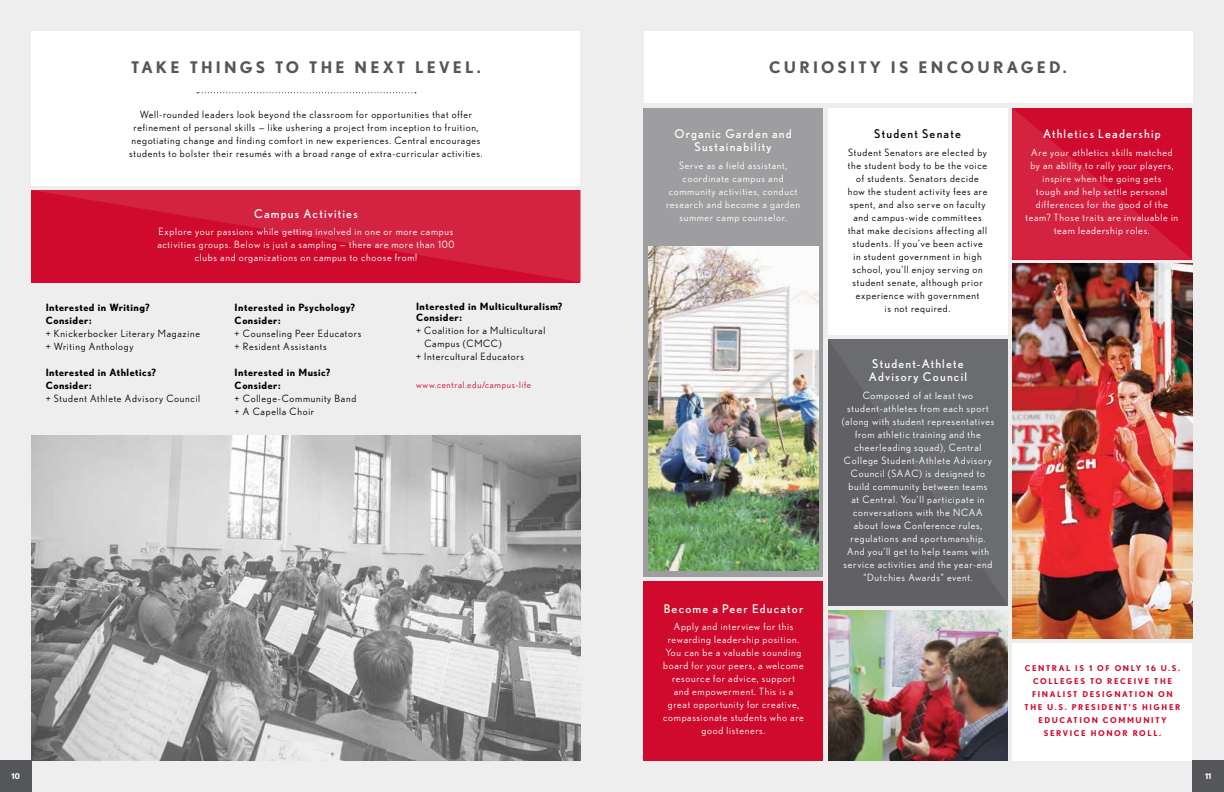
<style>
.page{position:relative;width:1224px;height:792px;background:#fff}
.page>*{position:absolute;margin:0;border:0;box-sizing:border-box;transform-origin:0 0}
.t1{font:700 16px "Nobel";letter-spacing:.2em;color:#55565a}
.t2{font:12px/13px "Nobel";letter-spacing:.1em;color:#fff}
.t3{font:12px "Nobel";letter-spacing:.1em;color:#000}
.t4{font:10px/13px "Nobel";letter-spacing:.07em;color:#fff;text-align:center}
.t5{font:10px/13px "Nobel";letter-spacing:.07em;color:#000}
.t6{font:700 10px/13px "Nobel";letter-spacing:.05em;color:#000}
.t7{font:9px "Nobel";letter-spacing:.08em;color:#cf0a2c}
.t8{font:700 8px/13px "Nobel";letter-spacing:.2em;color:#cf0a2c}
.t9{font:700 8px "Nobel";color:#fff}
</style>
<div class="page">
<div style="left:612px;top:0;width:612px;height:792px;background:#eee"></div>
<div style="left:0;top:0;width:612px;height:792px;background:#eee"></div>
<svg style="left:32px;top:190px;width:548px;height:92px;background:#d11636"></svg>
<div style="left:32px;top:32px;width:548px;height:154px;background:#fff"></div>
<div style="left:644px;top:32px;width:548px;height:71px;background:#fff"></div>
<svg style="left:197px;top:92px;width:219px;height:1px"></svg>
<img style="left:32px;top:436px;width:548px;height:324px">
<div style="left:644px;top:108px;width:180px;height:468px;background:#9e9ea0"></div>
<img style="left:828px;top:610px;width:180px;height:150px">
<img style="left:648px;top:247px;width:171px;height:323px">
<svg style="left:1012px;top:108px;width:180px;height:151px;background:#d11636"></svg>
<div style="left:644px;top:581px;width:180px;height:179px;background:#cf0a2c"></div>
<svg style="left:828px;top:339px;width:180px;height:267px;background:#656669"></svg>
<div style="left:828px;top:108px;width:180px;height:227px;background:#fff"></div>
<div style="left:1012px;top:643px;width:180px;height:117px;background:#fff"></div>
<img style="left:1012px;top:264px;width:180px;height:375px">
<div style="left:0;top:760px;width:32px;height:32px;background:#55565a"></div>
<div style="left:1192px;top:760px;width:32px;height:32px;background:#55565a"></div>
<h1 class="t1" style="left:131px;top:58px;width:351px">TAKE THINGS TO THE NEXT L EVEL .</h1>
<h1 class="t1" style="left:769px;top:58px;width:299px">CURIOS ITY IS ENCO URAGED.</h1>
<p class="t5" style="left:129px;top:108px;width:355px;text-align:center">Well-rounded leaders look beyond the classroom for opportunities that offer refinement of personal skills — like ushering a project from inception to fruition, negotiating change and finding comfort in new experiences. Central encourages students to bolster their resumés with a broad range of extra-curricular activities.</p>
<p class="t2" style="left:675px;top:127px;width:119px;text-align:center">Organic Garden and<br>Sustainability</p>
<p class="t4" style="left:666px;top:159px;width:136px">Serve as a field assistant, coordinate campus and community activities, conduct research and become a garden summer camp counselor.</p>
<p class="t3" style="left:874px;top:127px;width:88px">Student Senate</p>
<p class="t5" style="left:848px;top:146px;width:141px;text-align:center">Student Senators are elected by the student body to be the voice of students. Senators decide how the student activity fees are spent, and also serve on faculty and campus-wide committees that make decisions affecting all students. If you’ve been active in student government in high school, you’ll enjoy serving on student senate, although prior experience with government<br>is not required.</p>
<p class="t2" style="left:1043px;top:127px;width:119px">Athletics Leadership</p>
<p class="t4" style="left:1026px;top:146px;width:154px">Are your athletics skills matched by an ability to rally your players, inspire when the going gets<br>tough and help settle personal differences for the good of the team? Those traits are invaluable in team leadership roles.</p>
<p class="t2" style="left:254px;top:207px;width:105px">Campus Activities</p>
<p class="t4" style="left:157px;top:225px;width:299px">Explore your passions while getting involved in one or more campus activities groups. Below is just a sampling — there are more than 100 clubs and organizations on campus to choose from!</p>
<p class="t6" style="left:416px;top:301px;width:148px;line-height:11px">INTERESTED IN MULTICULTURALISM?<br>CONSIDER:</p>
<p class="t5" style="left:416px;top:324px;width:131px">+ Coalition for a Multicultural</p>
<p class="t5" style="left:424px;top:337px;width:79px">Campus (CMCC)</p>
<p class="t5" style="left:416px;top:350px;width:110px">+ Intercultural Educators</p>
<p class="t6" style="left:46px;top:301px;width:105px">INTERESTED IN WRITING?<br>CONSIDER:</p>
<p class="t5" style="left:46px;top:327px;width:156px">+ Knickerbocker Literary Magazine + Writing Anthology</p>
<p class="t6" style="left:46px;top:366px;width:112px">INTERESTED IN ATHLETICS?<br>CONSIDER:</p>
<p class="t5" style="left:46px;top:392px;width:156px">+ Student Athlete Advisory Council</p>
<p class="t6" style="left:235px;top:301px;width:122px">INTERESTED IN PSYCHOLOGY?<br>CONSIDER:</p>
<p class="t5" style="left:235px;top:327px;width:128px">+ Counseling Peer Educators + Resident Assistants</p>
<p class="t6" style="left:235px;top:366px;width:97px">INTERESTED IN MUSIC?<br>CONSIDER:</p>
<p class="t5" style="left:235px;top:392px;width:123px">+ College-Community Band + A Capella Choir</p>
<p class="t2" style="left:869px;top:358px;width:100px">Student-Athlete<br>Advisory Council</p>
<p class="t4" style="left:842px;top:389px;width:154px">Composed of at least two student-athletes from each sport (along with student representatives from athletic training and the cheerleading squad), Central<br>College Student-Athlete Advisory<br>Council (SAAC) is designed to build community between teams<br>at Central. You’ll participate in conversations with the NCAA about Iowa Conference rules, regulations and sportsmanship.<br>And you’ll get to help teams with service activities and the year-end “Dutchies Awards” event.</p>
<p class="t7" style="left:416px;top:379px;width:117px">www.central.edu/campus-life</p>
<p class="t2" style="left:664px;top:602px;width:141px">Become a Peer Educator</p>
<p class="t4" style="left:663px;top:620px;width:142px">Apply and interview for this rewarding leadership position.<br>You can be a valuable sounding board for your peers, a welcome resource for advice, support and empowerment. This is a great opportunity for creative, compassionate students who are good listeners.</p>
<p class="t8" style="left:1033px;top:662px;width:149px;text-indent:-8px">CENTRAL IS 1 O F O NLY 16 U.S.<br>COLL</p>
<p class="t8" style="left:1060px;top:675px;width:113px">EGES TO REC EIVE THE</p>
<p class="t8" style="left:1032px;top:688px;width:142px">FINAL IS T DES IGNATIO N O N</p>
<p class="t8" style="left:1025px;top:701px;width:157px">THE U.S. PRES IDENT’S H IGHER</p>
<p class="t8" style="left:1038px;top:714px;width:130px">E DUC ATIO N CO MMUNITY</p>
<p class="t8" style="left:1044px;top:727px;width:96px">SERVIC E HO NO R ROLL</p>
<p class="t8" style="left:1159px;top:727px;width:3px">.</p>
<p class="t9" style="left:12px;top:772px;width:10px">10</p>
<p class="t9" style="left:1205px;top:772px;width:8px">11</p>
</div>
